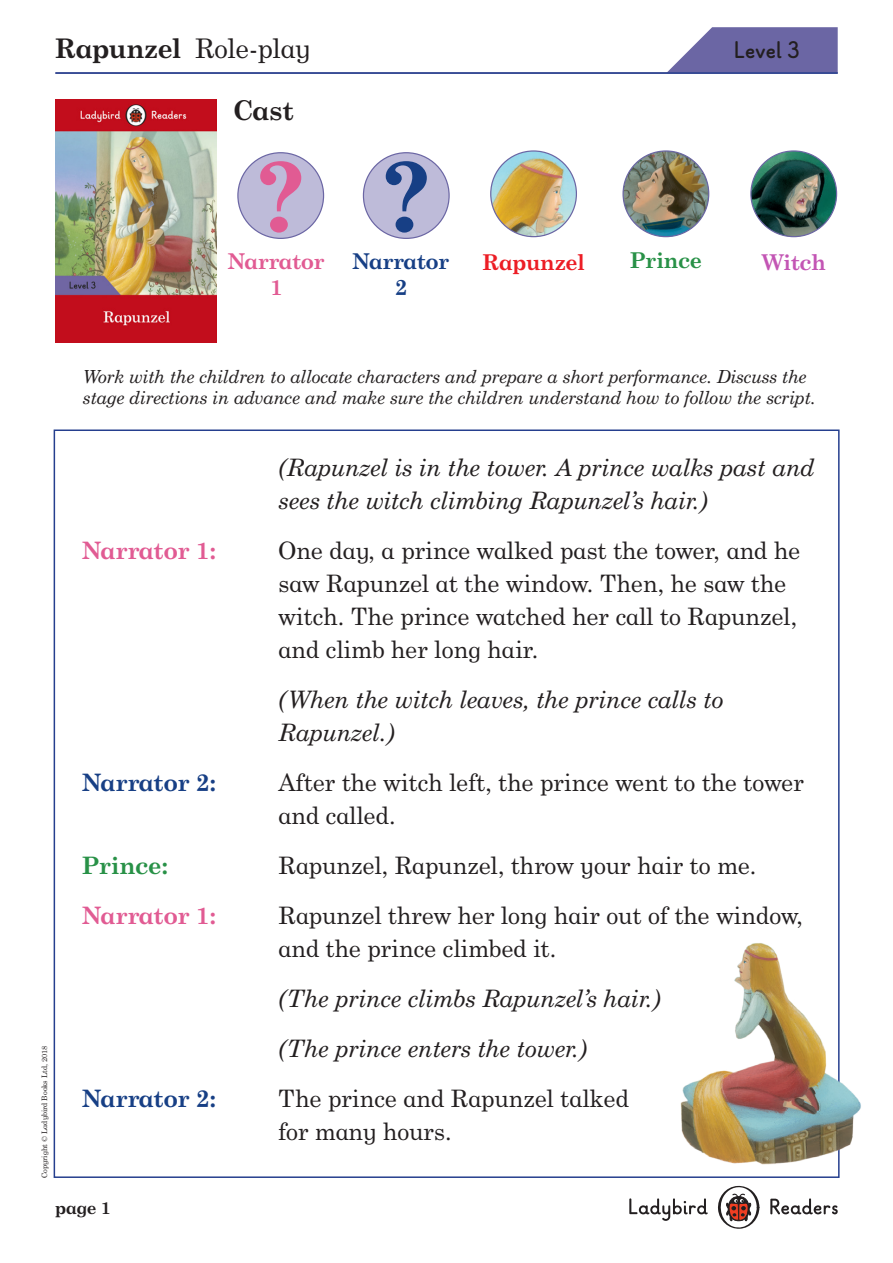
<style>
.page{position:relative;width:893px;height:1263px;background:#fff}
.page>*{position:absolute;margin:0;border:0;box-sizing:border-box;transform-origin:0 0}
.ACTIVITY_TEXT{font:700 94.5px "Century Schlbk Penguin Inf";color:#e15b93;scale:1.12 1}
.ACTIVITY_TEXT-2{font:700 94.5px "Century Schlbk Penguin Inf";color:#173f85;scale:1.12 1}
.ACTIVITY_TEXT-3{font:27px "Century Schlbk Penguin Inf";color:#231f20}
.ACTIVITY_TEXT-4{font:700 27px "Century Schlbk Penguin Inf";color:#231f20}
.ACTIVITY_TEXT-5{font:24px/33px "Century Schlbk Penguin Inf";letter-spacing:.005em;color:#231f20}
.ACTIVITY_TEXT-6{font:italic 24px/33px "Century Schlbk Penguin Inf";letter-spacing:.005em;color:#231f20}
.ACTIVITY_TEXT-7{font:700 24px "Century Schlbk Penguin Inf";letter-spacing:.005em;color:#e15b93}
.ACTIVITY_TEXT-8{font:700 24px "Century Schlbk Penguin Inf";letter-spacing:.005em;color:#173f85}
.ACTIVITY_TEXT-9{font:700 24px "Century Schlbk Penguin Inf";letter-spacing:.005em;color:#289147}
.t1{font:700 24px "Ladybird Learning";color:#231f20}
.ACTIVITY_TEXT-10{font:700 21.75px/25.5px "Century Schlbk Penguin Inf";color:#e15b93;text-align:center}
.ACTIVITY_TEXT-11{font:700 21.75px/25.5px "Century Schlbk Penguin Inf";color:#173f85;text-align:center}
.ACTIVITY_TEXT-12{font:700 21.75px "Century Schlbk Penguin Inf";letter-spacing:.005em;color:#ec1d25}
.ACTIVITY_TEXT-13{font:700 21.75px "Century Schlbk Penguin Inf";letter-spacing:.005em;color:#289147}
.ACTIVITY_TEXT-14{font:700 21.75px "Century Schlbk Penguin Inf";letter-spacing:.005em;color:#c355b4}
.t2{font:italic 18px/21px "Century Schlbk Penguin Inf";letter-spacing:.005em;color:#231f20}
.t3{font:700 17.25px "Century Schlbk Penguin Inf";color:#231f20}
.t4{font:7.5px "Century Schlbk Penguin Inf";color:#231f20}
.s1{font-weight:700}
</style>
<div class="page">
<svg style="left:718px;top:1185px;width:41px;height:44px"></svg>
<svg style="left:629px;top:1198px;width:79px;height:23px"></svg>
<svg style="left:770px;top:1198px;width:68px;height:16px"></svg>
<svg style="left:667px;top:27px;width:171px;height:45px;background:#7f7bb0"></svg>
<hr style="left:55px;top:72px;width:783px;height:2px;background:#253f8e">
<img style="left:55px;top:100px;width:162px;height:242px">
<img style="left:751px;top:151px;width:86px;height:86px;border-radius:43px">
<img style="left:623px;top:151px;width:86px;height:86px;border-radius:43px">
<div style="left:238px;top:153px;width:86px;height:85px;background:#bebbd9;border-radius:50%"></div>
<div style="left:363px;top:153px;width:86px;height:85px;background:#bebbd9;border-radius:50%"></div>
<img style="left:491px;top:151px;width:85px;height:86px;border-radius:43px">
<img style="left:680px;top:934px;width:181px;height:235px">
<p class="ACTIVITY_TEXT-3" style="left:55px;top:31px;width:257px"><span class="s1">Rapunzel</span> Role-play</p>
<p class="ACTIVITY_TEXT-4" style="left:234px;top:94px;width:61px">Cast</p>
<p class="ACTIVITY_TEXT" style="left:256px;top:140px;width:45px">?</p>
<p class="ACTIVITY_TEXT-2" style="left:382px;top:140px;width:45px">?</p>
<p class="ACTIVITY_TEXT-10" style="left:228px;top:248px;width:98px">Narrator<br>1</p>
<p class="ACTIVITY_TEXT-11" style="left:353px;top:248px;width:98px">Narrator<br>2</p>
<p class="t1" style="left:734px;top:36px;width:67px">Level 3</p>
<p class="ACTIVITY_TEXT-12" style="left:482px;top:249px;width:104px">Rapunzel</p>
<p class="ACTIVITY_TEXT-13" style="left:630px;top:247px;width:73px">Prince</p>
<p class="ACTIVITY_TEXT-14" style="left:761px;top:249px;width:66px">Witch</p>
<p class="t2" style="left:83px;top:366px;width:734px">Work with the children to allocate characters and prepare a short performance. Discuss the stage directions in advance and make sure the children understand how to follow the script.</p>
<p class="t4" style="left:40px;top:1178px;width:134px;rotate:-90deg">Copyright © Ladybird Books Ltd, 2018</p>
<p class="ACTIVITY_TEXT-6" style="left:279px;top:451px;width:537px">(Rapunzel is in the tower. A prince walks past and sees the witch climbing Rapunzel’s hair.)</p>
<p class="ACTIVITY_TEXT-7" style="left:82px;top:536px;width:136px">Narrator 1:</p>
<p class="ACTIVITY_TEXT-5" style="left:279px;top:533px;width:523px">One day, a prince walked past the tower, and he saw Rapunzel at the window. Then, he saw the witch. The prince watched her call to Rapunzel, and climb her long hair.</p>
<p class="ACTIVITY_TEXT-6" style="left:279px;top:683px;width:446px">(When the witch leaves, the prince calls to<br>Rapunzel.)</p>
<p class="ACTIVITY_TEXT-8" style="left:82px;top:768px;width:136px">Narrator 2:</p>
<p class="ACTIVITY_TEXT-5" style="left:279px;top:765px;width:527px">After the witch left, the prince went to the tower and called.</p>
<p class="ACTIVITY_TEXT-9" style="left:82px;top:851px;width:88px">Prince:</p>
<p class="ACTIVITY_TEXT-5" style="left:279px;top:848px;width:479px">Rapunzel, Rapunzel, throw your hair to me.</p>
<p class="ACTIVITY_TEXT-7" style="left:82px;top:901px;width:136px">Narrator 1:</p>
<p class="ACTIVITY_TEXT-5" style="left:279px;top:898px;width:526px">Rapunzel threw her long hair out of the window, and the prince climbed it.</p>
<p class="ACTIVITY_TEXT-6" style="left:279px;top:982px;width:383px">(The prince climbs Rapunzel’s hair.)</p>
<p class="ACTIVITY_TEXT-6" style="left:279px;top:1032px;width:310px">(The prince enters the tower.)</p>
<p class="ACTIVITY_TEXT-8" style="left:82px;top:1084px;width:136px">Narrator 2:</p>
<p class="ACTIVITY_TEXT-5" style="left:279px;top:1081px;width:352px">The prince and Rapunzel talked for many hours.</p>
<p class="t3" style="left:55px;top:1197px;width:57px">page 1</p>
</div>
